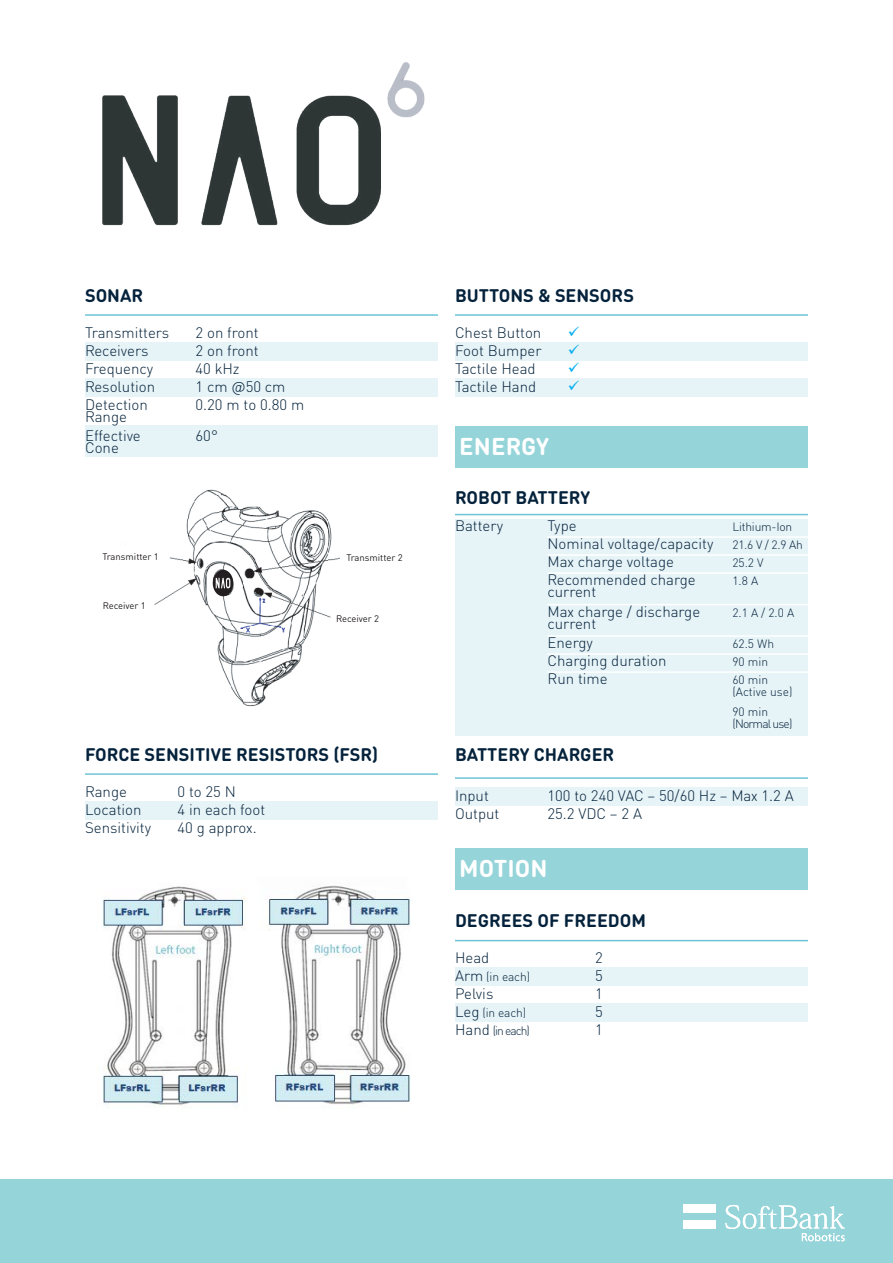
<style>
.page{position:relative;width:893px;height:1263px;background:#fff}
.page>*{position:absolute;margin:0;border:0;box-sizing:border-box;transform-origin:0 0}
.Table_Title_1{font:700 24px "DIN Round Pro";letter-spacing:.005em;color:#fff}
.t1{font:700 18px "DIN Round Pro";color:#04223b}
.paragraphe_texte{font:300 15px/12px "DIN Round Pro";color:#04223b}
.paragraphe_texte-2{font:300 12px/12px "DIN Round Pro";letter-spacing:-.01em;color:#04223b}
.paragraphe_texte-3{font:300 12px/12px "DIN Round Pro";letter-spacing:-.07em;color:#04223b}
.t2{font:9.45px "DIN Round Pro";color:#231f20}
.s1{font-size:15px}
</style>
<div class="page">
<div style="left:0;top:1179px;width:893px;height:84px;background:#95d4d9"></div>
<img style="left:102px;top:62px;width:323px;height:164px">
<div style="left:684px;top:1205px;width:32px;height:8px;background:#fff"></div>
<div style="left:684px;top:1221px;width:32px;height:8px;background:#fff"></div>
<svg style="left:725px;top:1205px;width:120px;height:36px"></svg>
<div style="left:455px;top:426px;width:353px;height:41px;background:#95d4d9"></div>
<div style="left:455px;top:848px;width:353px;height:41px;background:#95d4d9"></div>
<div style="left:85px;top:342px;width:353px;height:18px;background:#e6f3f7"></div>
<div style="left:85px;top:378px;width:353px;height:18px;background:#e6f3f7"></div>
<div style="left:85px;top:425px;width:353px;height:32px;background:#e6f3f7"></div>
<hr style="left:85px;top:314px;width:353px;height:2px;background:#6ec4d6">
<div style="left:455px;top:519px;width:353px;height:216px;background:#e6f3f7"></div>
<hr style="left:455px;top:514px;width:353px;height:1px;background:#6ec4d6">
<hr style="left:547px;top:536px;width:261px;height:2px;background:#fff">
<hr style="left:547px;top:554px;width:261px;height:2px;background:#fff">
<hr style="left:547px;top:572px;width:261px;height:2px;background:#fff">
<hr style="left:547px;top:604px;width:261px;height:1px;background:#fff">
<hr style="left:547px;top:635px;width:261px;height:2px;background:#fff">
<hr style="left:547px;top:653px;width:261px;height:2px;background:#fff">
<hr style="left:547px;top:671px;width:261px;height:2px;background:#fff">
<div style="left:455px;top:787px;width:353px;height:18px;background:#e6f3f7"></div>
<hr style="left:455px;top:777px;width:353px;height:2px;background:#6ec4d6">
<div style="left:455px;top:968px;width:353px;height:18px;background:#e6f3f7"></div>
<div style="left:455px;top:1004px;width:353px;height:18px;background:#e6f3f7"></div>
<hr style="left:455px;top:940px;width:353px;height:1px;background:#6ec4d6">
<div style="left:455px;top:342px;width:353px;height:18px;background:#e6f3f7"></div>
<div style="left:455px;top:378px;width:353px;height:18px;background:#e6f3f7"></div>
<hr style="left:455px;top:314px;width:353px;height:2px;background:#6ec4d6">
<div style="left:85px;top:801px;width:353px;height:18px;background:#e6f3f7"></div>
<hr style="left:85px;top:773px;width:353px;height:2px;background:#6ec4d6">
<img style="left:186px;top:489px;width:146px;height:218px">
<svg style="left:125px;top:533px;width:75px;height:113px"></svg>
<svg style="left:213px;top:570px;width:20px;height:26px"></svg>
<svg style="left:216px;top:578px;width:14px;height:10px"></svg>
<img style="left:102px;top:885px;width:308px;height:223px">
<p class="t1" style="left:85px;top:282px;width:60px">SONAR</p>
<p class="paragraphe_texte" style="left:85px;top:326px;width:86px">Transmitters</p>
<p class="paragraphe_texte" style="left:85px;top:344px;width:65px">Receivers</p>
<p class="paragraphe_texte" style="left:85px;top:362px;width:70px">Frequency</p>
<p class="paragraphe_texte" style="left:85px;top:380px;width:72px">Resolution</p>
<p class="paragraphe_texte" style="left:85px;top:398px;width:64px">Detection<br>Range</p>
<p class="paragraphe_texte" style="left:85px;top:429px;width:57px">Effective<br>Cone</p>
<p class="paragraphe_texte" style="left:196px;top:326px;width:65px">2 on front</p>
<p class="paragraphe_texte" style="left:196px;top:344px;width:65px">2 on front</p>
<p class="paragraphe_texte" style="left:196px;top:362px;width:46px">40 kHz</p>
<p class="paragraphe_texte" style="left:196px;top:380px;width:91px">1 cm @50 cm</p>
<p class="paragraphe_texte" style="left:196px;top:398px;width:110px">0.20 m to 0.80 m</p>
<p class="paragraphe_texte" style="left:196px;top:429px;width:24px">60°</p>
<p class="t2" style="left:102px;top:550px;width:58px">Transmitter 1</p>
<p class="t2" style="left:346px;top:551px;width:58px">Transmitter 2</p>
<p class="t2" style="left:103px;top:599px;width:45px">Receiver 1</p>
<p class="t2" style="left:336px;top:612px;width:45px">Receiver 2</p>
<p class="t1" style="left:85px;top:741px;width:295px">FORCE SENSITIVE RESISTORS (FSR)</p>
<p class="paragraphe_texte" style="left:178px;top:785px;width:60px">0 to 25 N</p>
<p class="paragraphe_texte" style="left:178px;top:803px;width:89px">4 in each foot</p>
<p class="paragraphe_texte" style="left:178px;top:821px;width:81px">40 g approx.</p>
<p class="paragraphe_texte" style="left:85px;top:785px;width:43px">Range</p>
<p class="paragraphe_texte" style="left:85px;top:803px;width:58px">Location</p>
<p class="paragraphe_texte" style="left:85px;top:821px;width:68px">Sensitivity</p>
<p class="t1" style="left:455px;top:282px;width:180px">BUTTONS &amp; SENSORS</p>
<p class="paragraphe_texte" style="left:455px;top:326px;width:88px">Chest Button</p>
<p class="paragraphe_texte" style="left:455px;top:344px;width:88px">Foot Bumper</p>
<p class="paragraphe_texte" style="left:455px;top:362px;width:82px">Tactile Head</p>
<p class="paragraphe_texte" style="left:455px;top:380px;width:83px">Tactile Hand</p>
<p class="Table_Title_1" style="left:459px;top:430px;width:91px">ENERGY</p>
<p class="t1" style="left:455px;top:485px;width:137px">ROBOT BATTERY</p>
<p class="paragraphe_texte" style="left:547px;top:519px;width:31px">Type</p>
<p class="paragraphe_texte" style="left:547px;top:537px;width:168px">Nominal voltage/capacity</p>
<p class="paragraphe_texte" style="left:547px;top:555px;width:128px">Max charge voltage</p>
<p class="paragraphe_texte" style="left:547px;top:573px;width:150px">Recommended charge current</p>
<p class="paragraphe_texte" style="left:547px;top:605px;width:154px">Max charge / discharge current</p>
<p class="paragraphe_texte" style="left:547px;top:636px;width:47px">Energy</p>
<p class="paragraphe_texte" style="left:547px;top:654px;width:121px">Charging duration</p>
<p class="paragraphe_texte" style="left:547px;top:672px;width:62px">Run time</p>
<p class="paragraphe_texte" style="left:455px;top:519px;width:50px">Battery</p>
<p class="paragraphe_texte-2" style="left:732px;top:520px;width:61px">Lithium-Ion</p>
<p class="paragraphe_texte-2" style="left:732px;top:538px;width:72px">21.6 V / 2.9 Ah</p>
<p class="paragraphe_texte-2" style="left:732px;top:556px;width:33px">25.2 V</p>
<p class="paragraphe_texte-2" style="left:732px;top:574px;width:27px">1.8 A</p>
<p class="paragraphe_texte-2" style="left:732px;top:606px;width:63px">2.1 A / 2.0 A</p>
<p class="paragraphe_texte-2" style="left:732px;top:637px;width:43px">62.5 Wh</p>
<p class="paragraphe_texte-2" style="left:732px;top:655px;width:37px">90 min</p>
<p class="paragraphe_texte-2" style="left:732px;top:673px;width:62px">60 min (Active use)</p>
<p class="paragraphe_texte-3" style="left:732px;top:705px;width:61px">90 min (Normal use)</p>
<p class="t1" style="left:455px;top:741px;width:161px">BATTERY CHARGER</p>
<p class="paragraphe_texte" style="left:547px;top:786px;width:248px;line-height:18px">100 to 240 VAC – 50/60 Hz – Max 1.2 A<br>25.2 VDC – 2 A</p>
<p class="paragraphe_texte" style="left:455px;top:789px;width:35px">Input</p>
<p class="paragraphe_texte" style="left:455px;top:807px;width:46px">Output</p>
<p class="Table_Title_1" style="left:459px;top:852px;width:90px">MOTION</p>
<p class="t1" style="left:455px;top:908px;width:192px">DEGREES OF FREEDOM</p>
<p class="paragraphe_texte" style="left:595px;top:951px;width:9px">2</p>
<p class="paragraphe_texte" style="left:595px;top:969px;width:9px">5</p>
<p class="paragraphe_texte" style="left:595px;top:987px;width:9px">1</p>
<p class="paragraphe_texte" style="left:595px;top:1005px;width:9px">5</p>
<p class="paragraphe_texte" style="left:595px;top:1023px;width:9px">1</p>
<p class="paragraphe_texte" style="left:455px;top:951px;width:36px">Head</p>
<p class="paragraphe_texte-2" style="left:455px;top:970px;width:77px"><span class="s1">Arm</span> (in each)</p>
<p class="paragraphe_texte" style="left:455px;top:987px;width:40px">Pelvis</p>
<p class="paragraphe_texte-2" style="left:455px;top:1006px;width:73px"><span class="s1">Leg</span> (in each)</p>
<p class="paragraphe_texte-2" style="left:455px;top:1024px;width:76px"><span class="s1">Hand</span> (in each)</p>
</div>
